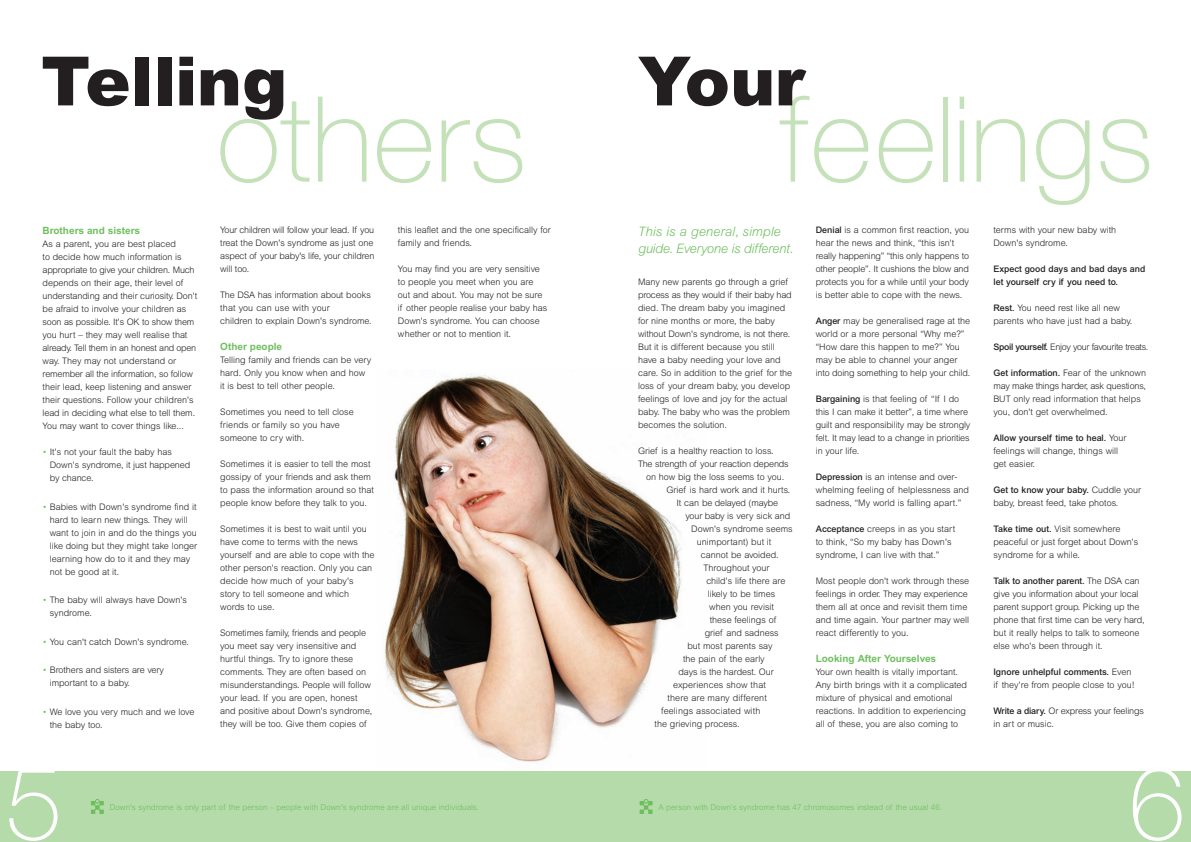
<style>
.page{position:relative;width:1191px;height:842px;background:#fff}
.page>*{position:absolute;margin:0;border:0;box-sizing:border-box;transform-origin:0 0}
.t1{font:100 119px "Helvetica Neue";color:#c4e1b9}
.t2{font:100 102px "Helvetica Neue";color:#fff}
.t3{font:900 68px "Arial";letter-spacing:-.015em;color:#231f20}
.t4{font:italic 300 13px/17px "Arial";letter-spacing:-.02em;color:#6dbf5d}
.t5{font:700 10px "Arial";color:#6dbf5d}
.t6{font:300 9px/13px "Arial";color:#231f20}
.t7{font:500 9px/13px "Arial";color:#231f20}
.t8{font:300 9px "Arial";letter-spacing:-.035em;color:#231f20}
.t9{font:300 8px "Arial";color:#6dbf5d}
.s1{color:#6dbf5d}
.s2{font-weight:500}
</style>
<div class="page">
<img style="left:384px;top:374px;width:298px;height:388px">
<div style="left:595px;top:771px;width:596px;height:71px;background:#b5dbaa"></div>
<svg style="left:639px;top:799px;width:13px;height:15px"></svg>
<div style="left:0;top:771px;width:595px;height:71px;background:#b5dbaa"></div>
<svg style="left:91px;top:799px;width:13px;height:15px"></svg>
<h3 class="t3" style="left:41px;top:57px;width:248px">Telling</h3>
<h1 class="t1" style="left:217px;top:97px;width:311px">others</h1>
<p class="t5" style="left:43px;top:227px;width:99px">Brothers and sisters</p>
<p class="t6" style="left:43px;top:238px;width:156px">As a parent, you are best placed<br>to decide how much information is appropriate to give your children. Much depends on their age, their level of understanding and their curiosity. Don't be afraid to involve your children as soon as possible. It's OK to show them you hurt – they may well realise that already. Tell them in an honest and open way. They may not understand or remember all the information, so follow their lead, keep listening and answer their questions. Follow your children's lead in deciding what else to tell them.<br>You may want to cover things like...</p>
<p class="t6" style="left:50px;top:446px;width:142px;text-indent:-7px"><span class="s1">•</span> It's not your fault the baby has<br>Down's syndrome, it just happened by chance.</p>
<p class="t6" style="left:50px;top:501px;width:149px;text-indent:-7px"><span class="s1">•</span> Babies with Down's syndrome find it hard to learn new things. They will want to join in and do the things you like doing but they might take longer learning how do to it and they may not be good at it.</p>
<p class="t6" style="left:50px;top:594px;width:139px;text-indent:-7px"><span class="s1">•</span> The baby will always have Down's syndrome.</p>
<p class="t6" style="left:43px;top:636px;width:148px"><span class="s1">•</span> You can't catch Down's syndrome.</p>
<p class="t6" style="left:50px;top:664px;width:116px;text-indent:-7px"><span class="s1">•</span> Brothers and sisters are very important to a baby.</p>
<p class="t6" style="left:50px;top:706px;width:146px;text-indent:-7px"><span class="s1">•</span> We love you very much and we love the baby too.</p>
<p class="t6" style="left:220px;top:224px;width:156px">Your children will follow your lead. If you treat the Down's syndrome as just one aspect of your baby's life, your children will too.</p>
<p class="t6" style="left:220px;top:289px;width:153px">The DSA has information about books that you can use with your<br>children to explain Down's syndrome.</p>
<p class="t5" style="left:220px;top:343px;width:63px">Other people</p>
<p class="t6" style="left:220px;top:354px;width:153px">Telling family and friends can be very hard. Only you know when and how it is best to tell other people.</p>
<p class="t6" style="left:220px;top:406px;width:135px">Sometimes you need to tell close friends or family so you have someone to cry with.</p>
<p class="t6" style="left:220px;top:458px;width:155px">Sometimes it is easier to tell the most gossipy of your friends and ask them to pass the information around so that people know before they talk to you.</p>
<p class="t6" style="left:220px;top:523px;width:156px">Sometimes it is best to wait until you have come to terms with the news yourself and are able to cope with the other person's reaction. Only you can decide how much of your baby's story to tell someone and which words to use.</p>
<p class="t6" style="left:220px;top:627px;width:154px">Sometimes family, friends and people you meet say very insensitive and hurtful things. Try to ignore these comments. They are often based on misunderstandings. People will follow your lead. If you are open, honest and positive about Down's syndrome, they will be too. Give them copies of</p>
<p class="t6" style="left:398px;top:224px;width:154px">this leaflet and the one specifically for family and friends.</p>
<p class="t6" style="left:398px;top:263px;width:151px">You may find you are very sensitive to people you meet when you are out and about. You may not be sure if other people realise your baby has<br>Down's syndrome. You can choose whether or not to mention it.</p>
<h2 class="t2" style="left:6px;top:767px;width:58px">5</h2>
<p class="t9" style="left:110px;top:804px;width:370px">Down's syndrome is only part of the person – people with Down's syndrome are all unique individuals.</p>
<h3 class="t3" style="left:638px;top:57px;width:168px">Your</h3>
<h1 class="t1" style="left:779px;top:97px;width:375px">feelings</h1>
<h3 class="t4" style="left:638px;top:224px;width:156px">This is a general, simple guide. Everyone is different.</h3>
<p class="t6" style="left:638px;top:276px;width:156px">Many new parents go through a grief process as they would if their baby had died. The dream baby you imagined for nine months or more, the baby without Down's syndrome, is not there.<br>But it is different because you still have a baby needing your love and care. So in addition to the grief for the loss of your dream baby, you develop feelings of love and joy for the actual baby. The baby who was the problem becomes the solution.</p>
<p class="t6" style="left:638px;top:445px;width:137px">Grief is a healthy reaction to loss.</p>
<p class="t6" style="left:638px;top:458px;width:152px">The strength of your reaction depends</p>
<p class="t6" style="left:646px;top:471px;width:140px">on how big the loss seems to you.</p>
<p class="t6" style="left:666px;top:484px;width:125px">Grief is hard work and it hurts.</p>
<p class="t6" style="left:676px;top:497px;width:103px">It can be delayed (maybe</p>
<p class="t6" style="left:685px;top:510px;width:106px">your baby is very sick and</p>
<p class="t6" style="left:691px;top:523px;width:103px">Down's syndrome seems</p>
<p class="t6" style="left:697px;top:536px;width:76px">unimportant) but it</p>
<p class="t6" style="left:701px;top:549px;width:79px">cannot be avoided.</p>
<p class="t6" style="left:703px;top:562px;width:67px">Throughout your</p>
<p class="t6" style="left:706px;top:575px;width:81px">child's life there are</p>
<p class="t6" style="left:707px;top:588px;width:69px">likely to be times</p>
<p class="t6" style="left:709px;top:601px;width:66px">when you revisit</p>
<p class="t6" style="left:710px;top:614px;width:68px">these feelings of</p>
<p class="t6" style="left:704px;top:627px;width:76px">grief and sadness</p>
<p class="t6" style="left:687px;top:640px;width:87px">but most parents say</p>
<p class="t6" style="left:683px;top:653px;width:83px">the pain of the early</p>
<p class="t6" style="left:678px;top:666px;width:97px">days is the hardest. Our</p>
<p class="t6" style="left:673px;top:679px;width:94px">experiences show that</p>
<p class="t6" style="left:667px;top:692px;width:101px">there are many different</p>
<p class="t6" style="left:661px;top:705px;width:101px">feelings associated with</p>
<p class="t6" style="left:654px;top:718px;width:86px">the grieving process.</p>
<p class="t6" style="left:815px;top:224px;width:155px"><span class="s2">Denial</span> is a common first reaction, you hear the news and think, “this isn't really happening” “this only happens to other people”. It cushions the blow and protects you for a while until your body is better able to cope with the news.</p>
<p class="t6" style="left:815px;top:315px;width:156px"><span class="s2">Anger</span> may be generalised rage at the world or a more personal “Why me?” “How dare this happen to me?” You may be able to channel your anger into doing something to help your child.</p>
<p class="t6" style="left:815px;top:393px;width:156px"><span class="s2">Bargaining</span> is that feeling of “If I do this I can make it better”, a time where guilt and responsibility may be strongly felt. It may lead to a change in priorities in your life.</p>
<p class="t6" style="left:815px;top:471px;width:155px"><span class="s2">Depression</span> is an intense and over&shy;whelming feeling of helplessness and sadness, “My world is falling apart.”</p>
<p class="t6" style="left:815px;top:523px;width:141px"><span class="s2">Acceptance</span> creeps in as you start to think, “So my baby has Down's syndrome, I can live with that.”</p>
<p class="t6" style="left:815px;top:575px;width:155px">Most people don't work through these feelings in order. They may experience them all at once and revisit them time and time again. Your partner may well react differently to you.</p>
<p class="t5" style="left:815px;top:655px;width:122px">Looking After Yourselves</p>
<p class="t6" style="left:815px;top:666px;width:153px">Your own health is vitally important.<br>Any birth brings with it a complicated mixture of physical and emotional reactions. In addition to experiencing all of these, you are also coming to</p>
<p class="t9" style="left:658px;top:804px;width:285px">A person with Down's syndrome has 47 chromosomes instead of the usual 46.</p>
<p class="t6" style="left:993px;top:224px;width:124px">terms with your new baby with<br>Down's syndrome.</p>
<p class="t7" style="left:993px;top:263px;width:153px">Expect good days and bad days and let yourself cry if you need to.</p>
<p class="t6" style="left:993px;top:302px;width:140px"><span class="s2">Rest.</span> You need rest like all new parents who have just had a baby.</p>
<p class="t8" style="left:993px;top:344px;width:156px"><span class="s2">Spoil yourself.</span> Enjoy your favourite treats.</p>
<p class="t6" style="left:993px;top:367px;width:154px"><span class="s2">Get information.</span> Fear of the unknown may make things harder, ask questions, BUT only read information that helps you, don't get overwhelmed.</p>
<p class="t6" style="left:993px;top:432px;width:135px"><span class="s2">Allow yourself time to heal.</span> Your feelings will change, things will get easier.</p>
<p class="t6" style="left:993px;top:484px;width:149px"><span class="s2">Get to know your baby.</span> Cuddle your baby, breast feed, take photos.</p>
<p class="t6" style="left:993px;top:523px;width:146px"><span class="s2">Take time out.</span> Visit somewhere peaceful or just forget about Down's syndrome for a while.</p>
<p class="t6" style="left:993px;top:575px;width:153px"><span class="s2">Talk to another parent.</span> The DSA can give you information about your local parent support group. Picking up the phone that first time can be very hard, but it really helps to talk to someone else who's been through it.</p>
<p class="t6" style="left:993px;top:666px;width:143px"><span class="s2">Ignore unhelpful comments.</span> Even if they're from people close to you!</p>
<p class="t6" style="left:993px;top:705px;width:152px"><span class="s2">Write a diary.</span> Or express your feelings in art or music.</p>
<h2 class="t2" style="left:1128px;top:767px;width:58px">6</h2>
</div>
